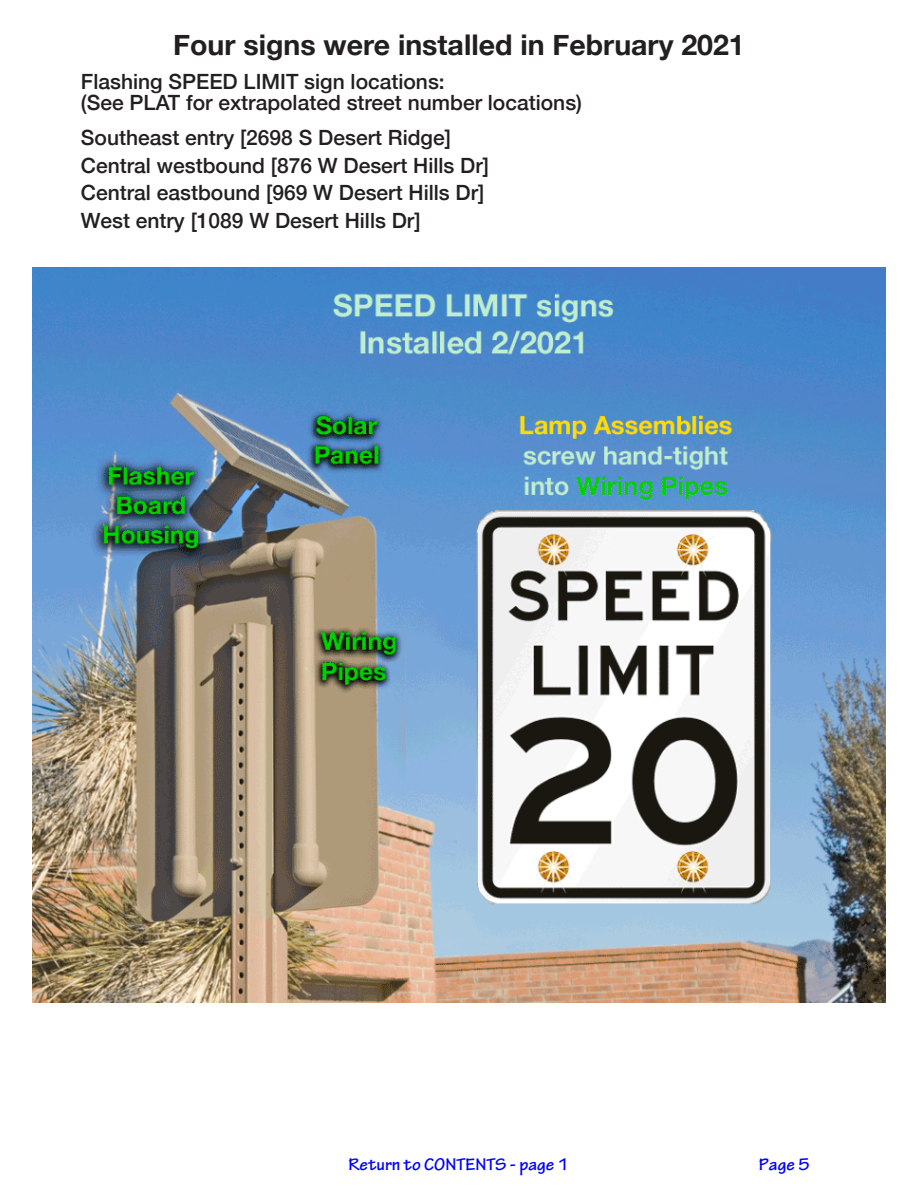
<style>
.page{position:relative;width:918px;height:1188px;background:#fff}
.page>*{position:absolute;margin:0;border:0;box-sizing:border-box;transform-origin:0 0}
.t1{font:700 28.5px "Helvetica Neue";color:#231f20}
.t2{font:500 21px "Helvetica Neue";color:#231f20}
.t3{font:700 18px "Tekton Pro";color:#00f}
</style>
<div class="page">
<img style="left:33px;top:268px;width:852px;height:734px">
<p class="t1" style="left:173px;top:22px;width:573px">Four signs were installed in February 2021</p>
<p class="t2" style="left:81px;top:65px;width:365px">Flashing SPEED LIMIT sign locations:</p>
<p class="t2" style="left:81px;top:86px;width:503px">(See PLAT for extrapolated street number locations)</p>
<p class="t2" style="left:81px;top:120px;width:371px">Southeast entry [2698 S Desert Ridge]</p>
<p class="t2" style="left:81px;top:148px;width:410px">Central westbound [876 W Desert Hills Dr]</p>
<p class="t2" style="left:81px;top:176px;width:405px">Central eastbound [969 W Desert Hills Dr]</p>
<p class="t2" style="left:81px;top:204px;width:341px">West entry [1089 W Desert Hills Dr]</p>
<p class="t3" style="left:349px;top:1153px;width:222px">Return to CONTENTS - page 1</p>
<p class="t3" style="left:759px;top:1153px;width:53px">Page 5</p>
</div>
